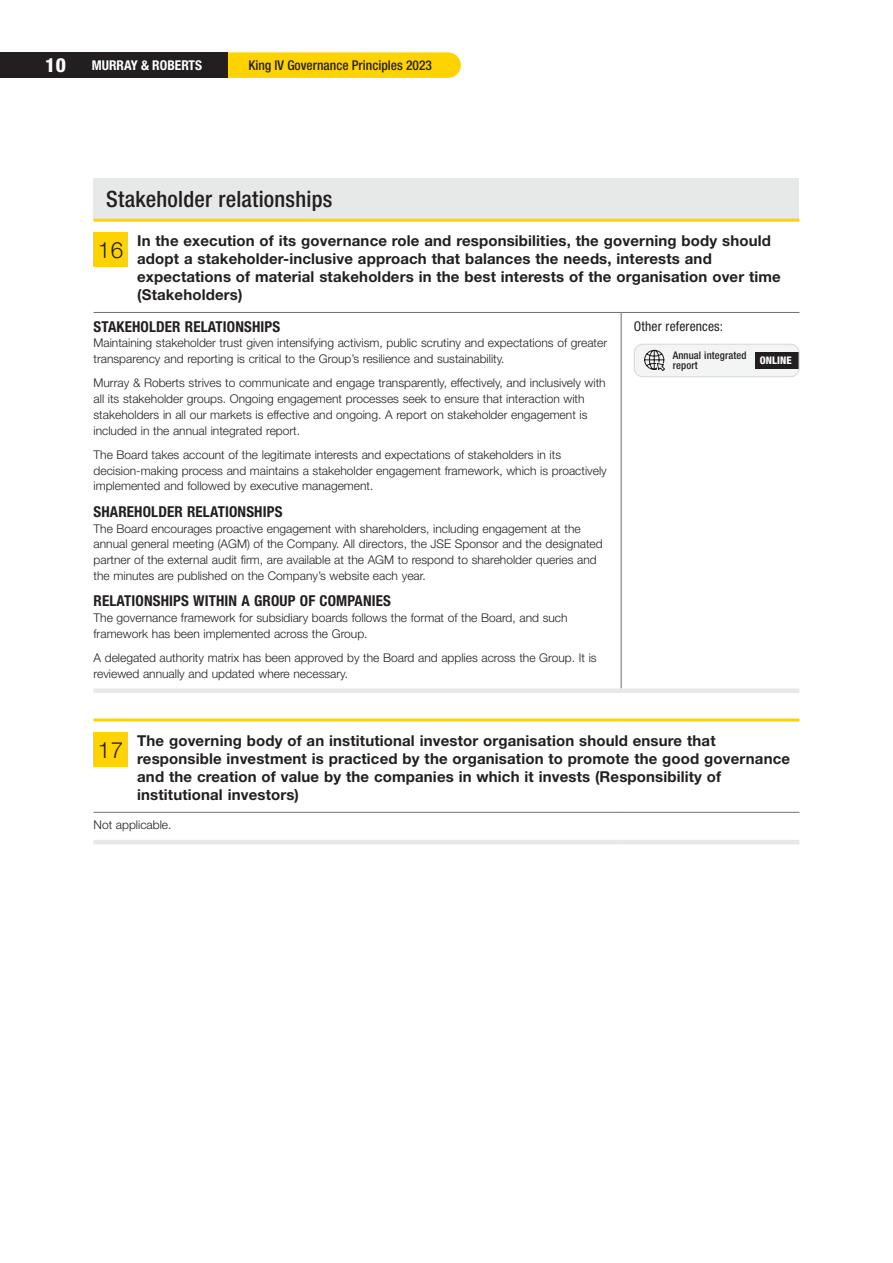
<style>
.page{position:relative;width:893px;height:1263px;background:#fff}
.page>*{position:absolute;margin:0;border:0;box-sizing:border-box;transform-origin:0 0}
.t1{font:500 condensed 22.5px "Helvetica Neue LT Std";letter-spacing:.01em;color:#231f20}
.t2{font:300 22.5px "Helvetica Neue LT Std";color:#231f20}
.t3{font:800 condensed 19.5px "Helvetica Neue LT Std";color:#fff}
.t4{font:700 15px/18px "Helvetica Neue LT Std";letter-spacing:.01em;color:#231f20}
.t5{font:700 condensed 15px "Helvetica Neue LT Std";letter-spacing:.01em;color:#231f20}
.t6{font:500 condensed 13.5px "Helvetica Neue LT Std";color:#231f20}
.t7{font:condensed 13.5px "Helvetica Neue LT Std";letter-spacing:.01em;color:#231f20}
.t8{font:700 condensed 13.5px "Helvetica Neue LT Std";color:#fff}
.t9{font:300 12px/15.8px "Helvetica Neue LT Std";color:#231f20}
.t10{font:500 condensed 10.5px/10.5px "Helvetica Neue LT Std";letter-spacing:.01em;color:#231f20}
.t11{font:800 condensed 10.5px "Helvetica Neue LT Std";letter-spacing:.01em;color:#fff}
</style>
<div class="page">
<div style="left:94px;top:179px;width:705px;height:41px;background:#e7e8e8"></div>
<hr style="left:94px;top:219px;width:527px;height:3px;background:#ffd300">
<hr style="left:621px;top:219px;width:178px;height:3px;background:#ffd300">
<hr style="left:94px;top:312px;width:527px;height:1px;background:#6d6f71">
<hr style="left:621px;top:312px;width:178px;height:1px;background:#6d6f71">
<hr style="left:621px;top:313px;width:1px;height:375px;background:#6d6f71">
<div style="left:94px;top:688px;width:527px;height:5px;background:#e7e8e8"></div>
<div style="left:621px;top:688px;width:178px;height:5px;background:#e7e8e8"></div>
<div style="left:94px;top:233px;width:34px;height:34px;background:#ffd300"></div>
<div style="left:634px;top:344px;width:165px;height:33px;background:#f3f4f4;border-radius:9px"></div>
<div style="left:755px;top:352px;width:44px;height:17px;background:#231f20"></div>
<div style="left:634px;top:344px;width:165px;height:33px;border:1px solid #d5d7d8;border-radius:9px"></div>
<svg style="left:644px;top:350px;width:21px;height:21px"></svg>
<hr style="left:94px;top:718px;width:527px;height:3px;background:#ffd300">
<hr style="left:621px;top:718px;width:178px;height:3px;background:#ffd300">
<hr style="left:94px;top:812px;width:527px;height:1px;background:#6d6f71">
<hr style="left:621px;top:812px;width:178px;height:1px;background:#6d6f71">
<hr style="left:94px;top:840px;width:527px;height:4px;background:#e7e8e8">
<hr style="left:621px;top:840px;width:178px;height:4px;background:#e7e8e8">
<div style="left:94px;top:733px;width:34px;height:34px;background:#ffd300"></div>
<svg style="left:227px;top:52px;width:234px;height:26px"></svg>
<div style="left:0;top:52px;width:227px;height:26px;background:#231f20"></div>
<h2 class="t3" style="left:45px;top:53px;width:22px">10</h2>
<p class="t8" style="left:92px;top:57px;width:112px">MURRAY &amp; ROBERTS</p>
<p class="t6" style="left:248px;top:57px;width:185px">King IV Governance Principles 2023</p>
<h1 class="t1" style="left:106px;top:186px;width:228px">Stakeholder relationships</h1>
<h1 class="t2" style="left:98px;top:236px;width:27px">16</h1>
<p class="t4" style="left:137px;top:231px;width:645px">In the execution of its governance role and responsibilities, the governing body should adopt a stakeholder-inclusive approach that balances the needs, interests and expectations of material stakeholders in the best interests of the organisation over time (Stakeholders)</p>
<p class="t5" style="left:94px;top:317px;width:188px">STAKEHOLDER RELATIONSHIPS</p>
<p class="t9" style="left:94px;top:335px;width:515px">Maintaining stakeholder trust given intensifying activism, public scrutiny and expectations of greater transparency and reporting is critical to the Group’s resilience and sustainability.</p>
<p class="t9" style="left:94px;top:375px;width:514px">Murray &amp; Roberts strives to communicate and engage transparently, effectively, and inclusively with all its stakeholder groups. Ongoing engagement processes seek to ensure that interaction with stakeholders in all our markets is effective and ongoing. A report on stakeholder engagement is included in the annual integrated report.</p>
<p class="t9" style="left:94px;top:446px;width:515px">The Board takes account of the legitimate interests and expectations of stakeholders in its decision-making process and maintains a stakeholder engagement framework, which is proactively implemented and followed by executive management.</p>
<p class="t5" style="left:94px;top:502px;width:190px">SHAREHOLDER RELATIONSHIPS</p>
<p class="t9" style="left:94px;top:520px;width:511px">The Board encourages proactive engagement with shareholders, including engagement at the annual general meeting (AGM) of the Company. All directors, the JSE Sponsor and the designated partner of the external audit firm, are available at the AGM to respond to shareholder queries and the minutes are published on the Company’s website each year.</p>
<p class="t5" style="left:94px;top:592px;width:299px">RELATIONSHIPS WITHIN A GROUP OF COMPANIES</p>
<p class="t9" style="left:94px;top:610px;width:476px">The governance framework for subsidiary boards follows the format of the Board, and such framework has been implemented across the Group.</p>
<p class="t9" style="left:94px;top:650px;width:505px">A delegated authority matrix has been approved by the Board and applies across the Group. It is reviewed annually and updated where necessary.</p>
<p class="t7" style="left:634px;top:318px;width:91px">Other references:</p>
<p class="t10" style="left:673px;top:350px;width:75px">Annual integrated report</p>
<p class="t11" style="left:760px;top:354px;width:34px">ONLINE</p>
<h1 class="t2" style="left:98px;top:736px;width:27px">17</h1>
<p class="t4" style="left:137px;top:731px;width:654px">The governing body of an institutional investor organisation should ensure that responsible investment is practiced by the organisation to promote the good governance and the creation of value by the companies in which it invests (Responsibility of institutional investors)</p>
<p class="t9" style="left:94px;top:817px;width:79px">Not applicable.</p>
</div>
